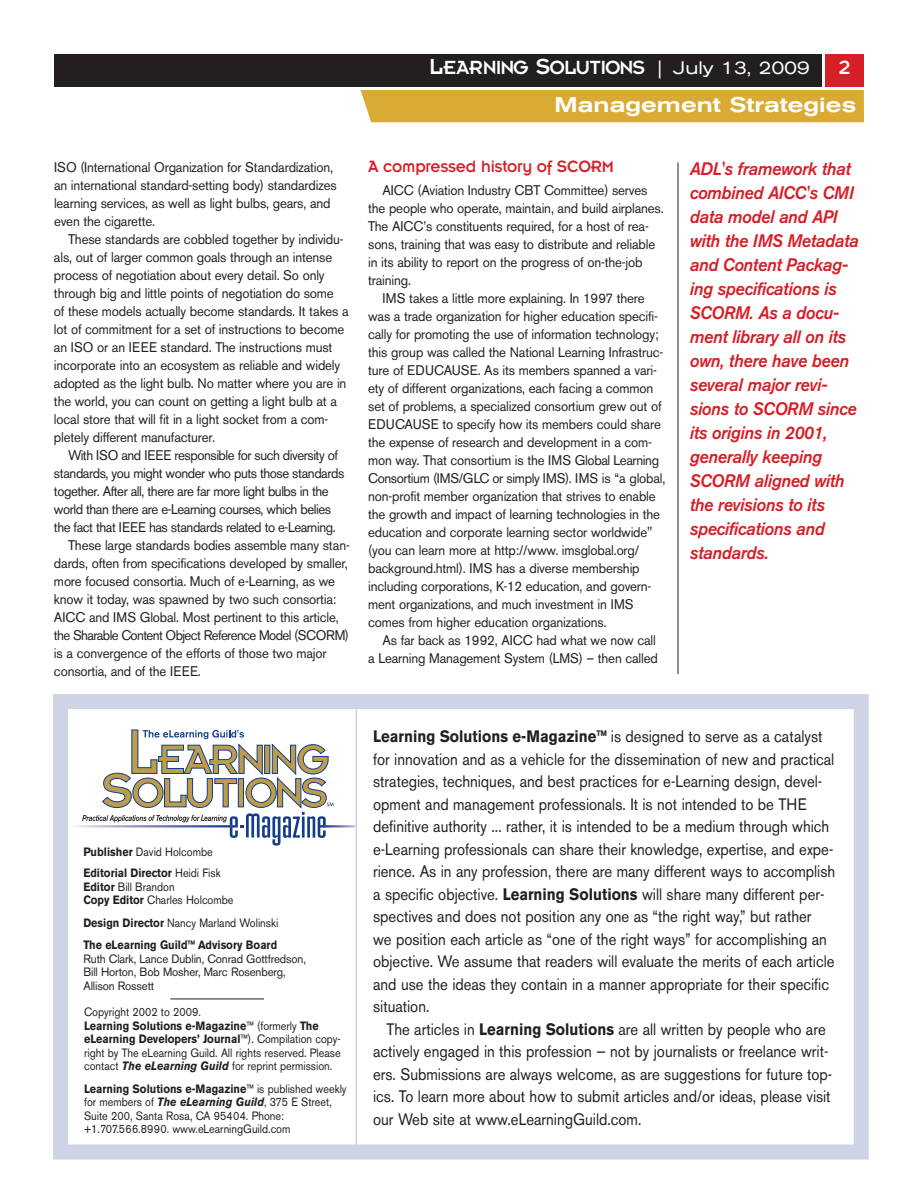
<style>
.page{position:relative;width:918px;height:1188px;background:#fff}
.page>*{position:absolute;margin:0;border:0;box-sizing:border-box;transform-origin:0 0}
.t1{font:21px "Insignia";letter-spacing:-.055em;color:#fff}
.t2{font:500 expanded 21px "Akzidenz Grotesk BE";color:#fff}
.t3{font:italic 500 18px/24px "Akzidenz Grotesk BE";letter-spacing:-.015em;color:#d81e26;scale:.95 1}
.t4{font:18px "Insignia";letter-spacing:-.01em;color:#d61f26;scale:.95 1}
.t5{font:16.5px/22.5px "Akzidenz Grotesk BE";color:#231f20;scale:.9 1}
.t6{font:13.8px/18px "Akzidenz Grotesk BE";letter-spacing:-.01em;color:#231f20;scale:.95 1}
.t7{font:13.8px "Akzidenz Grotesk BE";letter-spacing:-.035em;color:#231f20;scale:.95 1}
.t8{font:13.8px "Akzidenz Grotesk BE";letter-spacing:-.045em;color:#231f20;scale:.95 1}
.t9{font:12px/13.5px "Akzidenz Grotesk BE";color:#231f20;scale:.9 1}
.t10{font:700 12px/21px "Akzidenz Grotesk BE";color:#231f20;scale:.9 1}
.t11{font:12px/13.5px "Akzidenz Grotesk BE";color:#231f20;scale:.95 1}
.s1{font-size:24px}
.s2{font-family:"Akzidenz Grotesk BE";font-size:18px}
.s3{font-family:"Akzidenz Grotesk BE";font-stretch:expanded;font-size:18px}
.s4{font-weight:400}
.s5{font-weight:700}
.s6{font-weight:700;font-style:italic}
</style>
<div class="page">
<div style="left:54px;top:54px;width:767px;height:32px;background:#231f20"></div>
<div style="left:826px;top:54px;width:38px;height:32px;background:#d61f26"></div>
<div style="left:360px;top:90px;width:504px;height:32px;background:#d9ab35"></div>
<hr style="left:678px;top:163px;width:1px;height:511px;background:#231f20">
<div style="left:53px;top:694px;width:816px;height:466px;border:15px solid #ced3e5"></div>
<hr style="left:170px;top:999px;width:94px;height:1px;background:#231f20">
<hr style="left:355px;top:699px;width:2px;height:452px;background:#ced3e5">
<svg style="left:74px;top:825px;width:8px;height:2px"></svg>
<svg style="left:333px;top:825px;width:23px;height:3px"></svg>
<svg style="left:82px;top:730px;width:251px;height:116px"></svg>
<p class="t6" style="left:54px;top:159px;width:299px">ISO (International Organization for Standardization, an international standard-setting body) standardizes learning services, as well as light bulbs, gears, and even the cigarette.</p>
<p class="t6" style="left:54px;top:231px;width:312px;text-indent:14px">These standards are cobbled together by individu&shy;als, out of larger common goals through an intense process of negotiation about every detail. So only through big and little points of negotiation do some<br>of these models actually become standards. It takes a lot of commitment for a set of instructions to become an ISO or an IEEE standard. The instructions must incorporate into an ecosystem as reliable and widely adopted as the light bulb. No matter where you are in the world, you can count on getting a light bulb at a local store that will fit in a light socket from a com&shy;pletely different manufacturer.</p>
<p class="t7" style="left:68px;top:450px;width:285px">With ISO and IEEE responsible for such diversity of</p>
<p class="t7" style="left:54px;top:468px;width:307px">standards, you might wonder who puts those standards</p>
<p class="t7" style="left:54px;top:486px;width:291px">together. After all, there are far more light bulbs in the</p>
<p class="t7" style="left:54px;top:504px;width:293px">world than there are e-Learning courses, which belies</p>
<p class="t7" style="left:54px;top:522px;width:298px">the fact that IEEE has standards related to e-Learning.</p>
<p class="t6" style="left:68px;top:537px;width:298px">These large standards bodies assemble many stan-</p>
<p class="t6" style="left:54px;top:555px;width:311px">dards, often from specifications developed by smaller,</p>
<p class="t6" style="left:54px;top:573px;width:297px">more focused consortia. Much of e-Learning, as we</p>
<p class="t6" style="left:54px;top:591px;width:299px">know it today, was spawned by two such consortia:</p>
<p class="t6" style="left:54px;top:609px;width:301px">AICC and IMS Global. Most pertinent to this article,</p>
<p class="t8" style="left:54px;top:630px;width:312px">the Sharable Content Object Reference Model (SCORM)</p>
<p class="t6" style="left:54px;top:645px;width:288px">is a convergence of the efforts of those two major</p>
<p class="t6" style="left:54px;top:663px;width:156px">consortia, and of the IEEE.</p>
<h1 class="t1" style="left:429px;top:60px;width:382px"><span class="s1">L</span>EARNING <span class="s1">S</span>OLUTIONS <span class="s2">|</span> <span class="s3">July 13, 2009</span></h1>
<h1 class="t1" style="left:839px;top:61px;width:13px">2</h1>
<h1 class="t2" style="left:555px;top:97px;width:303px">Management Strategies</h1>
<h2 class="t4" style="left:368px;top:161px;width:260px">A compressed history of SCORM</h2>
<p class="t6" style="left:368px;top:183px;width:313px;text-indent:14px">AICC (Aviation Industry CBT Committee) serves the people who operate, maintain, and build airplanes.<br>The AICC’s constituents required, for a host of rea&shy;sons, training that was easy to distribute and reliable in its ability to report on the progress of on-the-job training.</p>
<p class="t6" style="left:368px;top:291px;width:315px;text-indent:14px">IMS takes a little more explaining. In 1997 there was a trade organization for higher education specifi&shy;cally for promoting the use of information technology; this group was called the National Learning Infrastruc&shy;ture of EDUCAUSE. As its members spanned a vari&shy;ety of different organizations, each facing a common set of problems, a specialized consortium grew out of EDUCAUSE to specify how its members could share the expense of research and development in a com&shy;mon way. That consortium is the IMS Global Learning Consortium (IMS/GLC or simply IMS). IMS is “a global, non-profit member organization that strives to enable the growth and impact of learning technologies in the education and corporate learning sector worldwide" (you can learn more at http://www. imsglobal.org/ background.html). IMS has a diverse membership including corporations, K-12 education, and govern&shy;ment organizations, and much investment in IMS comes from higher education organizations.</p>
<p class="t6" style="left:368px;top:633px;width:306px;text-align:right">As far back as 1992, AICC had what we now call<br>a Learning Management System (LMS) – then called</p>
<p class="t3" style="left:690px;top:158px;width:179px">ADL's framework that combined AICC's CMI data model and API with the IMS Metadata and Content Packag&shy;ing specifications is<br>SCORM. As a docu&shy;ment library all on its own, there have been several major revi&shy;sions to SCORM since its origins in 2001, generally keeping<br>SCORM aligned with the revisions to its specifications and standards.</p>
<p class="t10" style="left:83px;top:843px;width:154px">Publisher <span class="s4">David Holcombe<br></span>Editorial Director <span class="s4">Heidi Fisk</span></p>
<p class="t9" style="left:83px;top:881px;width:168px"><span class="s5">Editor</span> Bill Brandon<br><span class="s5">Copy Editor</span> Charles Holcombe</p>
<p class="t10" style="left:83px;top:912px;width:218px;line-height:22.5px">Design Director <span class="s4">Nancy Marland Wolinski<br></span>The eLearning Guild™ Advisory Board</p>
<p class="t11" style="left:83px;top:953px;width:236px">Ruth Clark, Lance Dublin, Conrad Gottfredson,<br>Bill Horton, Bob Mosher, Marc Rosenberg,<br>Allison Rossett</p>
<p class="t9" style="left:84px;top:1007px;width:287px">Copyright 2002 to 2009.<br><span class="s5">Learning Solutions e-Magazine</span>™ (formerly <span class="s5">The eLearning Developers’ Journal</span>™). Compilation copy&shy;right by The eLearning Guild. All rights reserved. Please contact <span class="s6">The eLearning Guild</span> for reprint permission.</p>
<p class="t9" style="left:84px;top:1083px;width:293px"><span class="s5">Learning Solutions e-Magazine</span>™ is published weekly for members of <span class="s6">The eLearning Guild</span>, 375 E Street, Suite 200, Santa Rosa, CA 95404. Phone: +1.707.566.8990. www.eLearningGuild.com</p>
<p class="t5" style="left:373px;top:727px;width:515px"><span class="s5">Learning Solutions e-Magazine™</span> is designed to serve as a catalyst for innovation and as a vehicle for the dissemination of new and practical strategies, techniques, and best practices for e-Learning design, devel&shy;opment and management professionals. It is not intended to be THE definitive authority ... rather, it is intended to be a medium through which e-Learning professionals can share their knowledge, expertise, and expe&shy;rience. As in any profession, there are many different ways to accomplish a specific objective. <span class="s5">Learning Solutions</span> will share many different per&shy;spectives and does not position any one as “the right way,” but rather<br>we position each article as “one of the right ways” for accomplishing an objective. We assume that readers will evaluate the merits of each article and use the ideas they contain in a manner appropriate for their specific situation.</p>
<p class="t5" style="left:373px;top:1019px;width:512px;text-indent:13px">The articles in <span class="s5">Learning Solutions</span> are all written by people who are actively engaged in this profession — not by journalists or freelance writ&shy;ers. Submissions are always welcome, as are suggestions for future top&shy;ics. To learn more about how to submit articles and/or ideas, please visit our Web site at www.eLearningGuild.com.</p>
</div>
